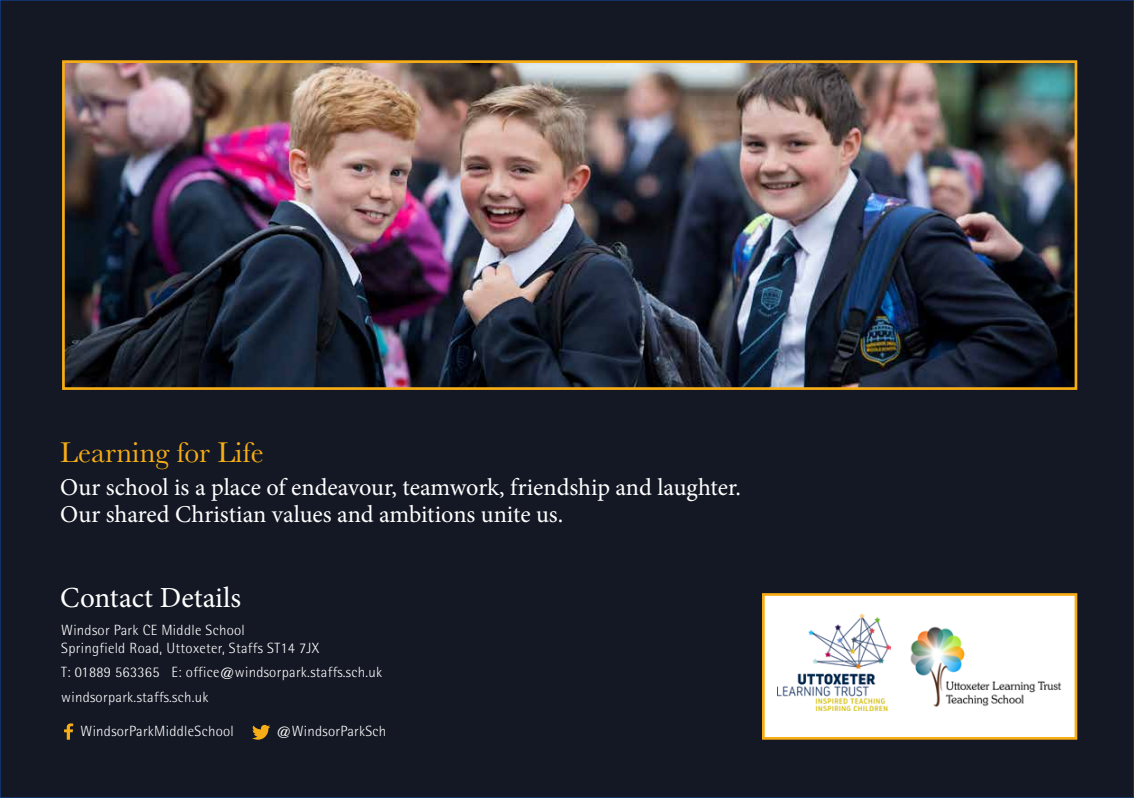
<style>
.page{position:relative;width:1134px;height:798px;background:#fff}
.page>*{position:absolute;margin:0;border:0;box-sizing:border-box;transform-origin:0 0}
.t1{font:29.62px "Baskerville";color:#f7ad16}
.t2{font:29.12px "Minion Pro";letter-spacing:.005em;color:#fff}
.t3{font:24.25px/26.9px "Minion Pro";letter-spacing:-.005em;color:#fff}
.t4{font:300 14.75px/17px "Rotis Semi Sans";letter-spacing:.02em;color:#fff}
</style>
<div class="page">
<div style="left:0;top:0;width:1134px;height:797px;background:#141824"></div>
<img style="left:66px;top:64px;width:1007px;height:322px">
<div style="left:62px;top:60px;width:1015px;height:330px;border:3px solid #f7ad16"></div>
<div style="left:762px;top:593px;width:315px;height:146px;background:#fff;border:3px solid #f7ad16"></div>
<img style="left:910px;top:626px;width:152px;height:81px">
<img style="left:777px;top:613px;width:113px;height:97px">
<svg style="left:252px;top:724px;width:18px;height:15px"></svg>
<svg style="left:64px;top:723px;width:9px;height:16px"></svg>
<h1 class="t1" style="left:60px;top:433px;width:205px">Learning for Life</h1>
<h3 class="t3" style="left:60px;top:473px;width:682px">Our school is a place of endeavour, teamwork, friendship and laughter.<br>Our shared Christian values and ambitions unite us.</h3>
<h2 class="t2" style="left:60px;top:577px;width:182px">Contact Details</h2>
<p class="t4" style="left:61px;top:621px;width:259px">Windsor Park CE Middle School<br>Springfield Road, Uttoxeter, Staffs ST14 7JX</p>
<p class="t4" style="left:61px;top:659px;width:322px;line-height:24.6px">T: 01889 563365 E: office@windsorpark.staffs.sch.uk windsorpark.staffs.sch.uk</p>
<p class="t4" style="left:81px;top:722px;width:155px">WindsorParkMiddleSchool</p>
<p class="t4" style="left:277px;top:722px;width:111px">@WindsorParkSch</p>
</div>
